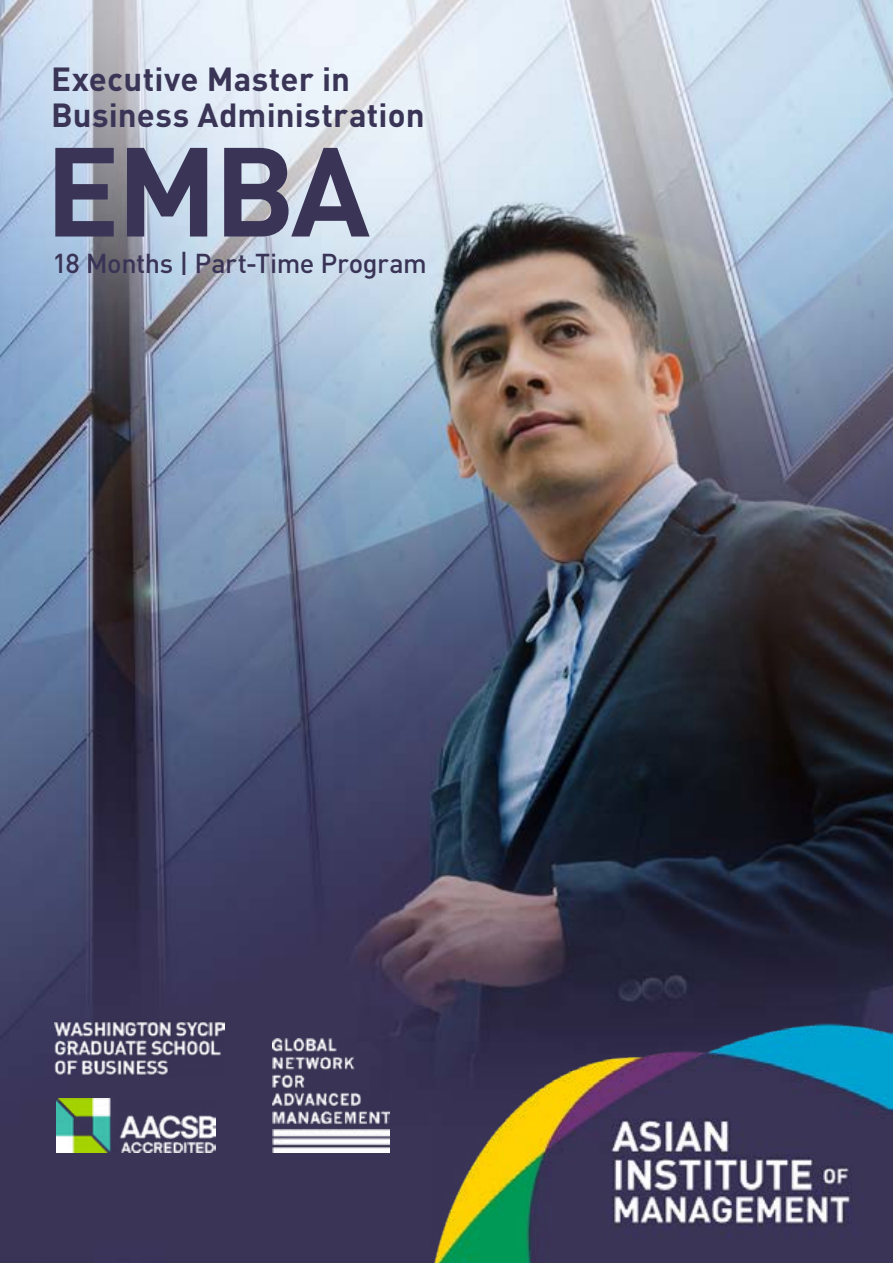
<style>
.page{position:relative;width:893px;height:1263px;background:#fff}
.page>*{position:absolute;margin:0;border:0;box-sizing:border-box;transform-origin:0 0}
.t1{font:700 124.5px "DINOT";color:#3a3556}
.t2{font:700 33px/36px "DINOT";letter-spacing:.005em;color:#3a3556}
.t3{font:500 27px "DINOT";letter-spacing:-.015em;color:#393356}
</style>
<div class="page">
<img style="left:0;top:0;width:893px;height:1263px">
<img style="left:432px;top:1023px;width:461px;height:240px">
<img style="left:55px;top:1019px;width:170px;height:59px">
<img style="left:56px;top:1099px;width:159px;height:53px">
<img style="left:273px;top:1039px;width:117px;height:113px">
<p class="t2" style="left:51px;top:58px;width:375px">Executive Master in<br>Business Administration</p>
<h1 class="t1" style="left:45px;top:94px;width:327px">EMBA</h1>
<p class="t3" style="left:52px;top:242px;width:376px">18 Months | Part-Time Program</p>
</div>
